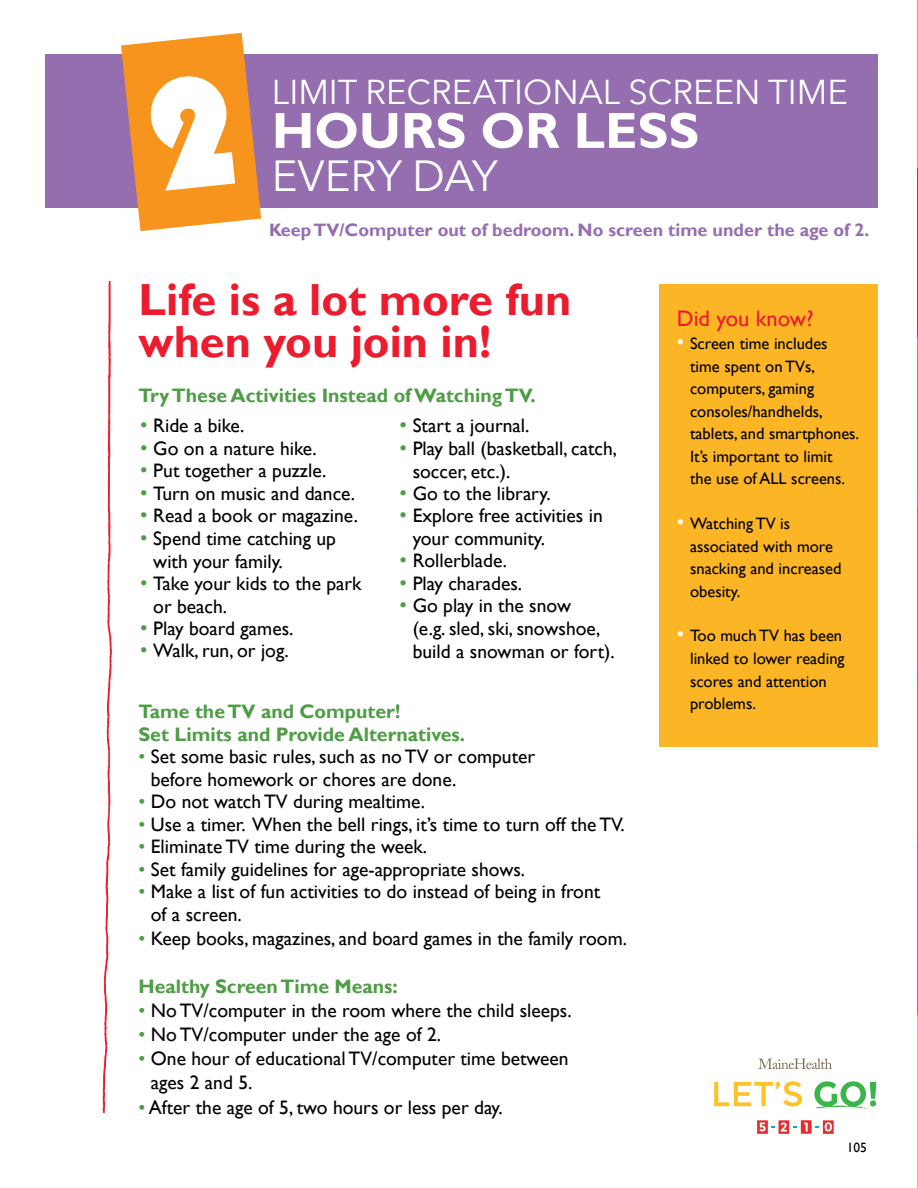
<style>
.page{position:relative;width:918px;height:1188px;background:#fff}
.page>*{position:absolute;margin:0;border:0;box-sizing:border-box;transform-origin:0 0}
.t1{font:700 51px "Gill Sans";color:#fff}
.t2{font:700 45px/42px "Gill Sans";color:#eb1c2d}
.t3{font:43.5px "Avenir Next";letter-spacing:-.005em;color:#fff}
.t4{font:34.5px "Avenir Next";color:#fff}
.t5{font:22.5px "Gill Sans";color:#eb1c2d}
.t6{font:19.5px/22.5px "Gill Sans";color:#000}
.t7{font:700 19.5px/22.5px "Gill Sans";color:#4e9d45}
.t8{font:700 18px "Gill Sans";color:#956eb0}
.t9{font:16.5px/22.5px "Gill Sans";color:#000}
.t10{font:13.5px "Gill Sans";color:#000}
.s1{font-size:21px;color:#4e9d45}
.s2{color:#4e9d45}
.s3{font-size:21px;color:#fff}
</style>
<div class="page">
<hr style="left:917px;top:0;width:1px;height:168px;background:#9aca3c">
<hr style="left:917px;top:168px;width:1px;height:170px;background:#eb1c2d">
<hr style="left:917px;top:338px;width:1px;height:169px;background:#e07e26">
<hr style="left:917px;top:507px;width:1px;height:170px;background:#4e9d45">
<hr style="left:917px;top:677px;width:1px;height:169px;background:#00aeef">
<hr style="left:917px;top:846px;width:1px;height:170px;background:#956eb0">
<hr style="left:917px;top:1016px;width:1px;height:172px;background:#fcb525">
<img style="left:99px;top:282px;width:13px;height:831px">
<div style="left:659px;top:284px;width:219px;height:462px;background:#fcb525"></div>
<div style="left:45px;top:55px;width:833px;height:153px;background:#956eb0"></div>
<svg style="left:121px;top:33px;width:140px;height:198px"></svg>
<svg style="left:758px;top:1058px;width:74px;height:11px"></svg>
<svg style="left:714px;top:1081px;width:88px;height:26px"></svg>
<svg style="left:814px;top:1081px;width:63px;height:30px"></svg>
<svg style="left:757px;top:1120px;width:77px;height:14px"></svg>
<h3 class="t4" style="left:272px;top:63px;width:578px">LIMIT RECREATIONAL SCREEN TIME</h3>
<h1 class="t1" style="left:272px;top:100px;width:429px">HOURS OR LESS</h1>
<h3 class="t3" style="left:272px;top:140px;width:228px">EVERY DAY</h3>
<p class="t8" style="left:269px;top:219px;width:602px">Keep TV/Computer out of bedroom. No screen time under the age of 2.</p>
<h2 class="t2" style="left:139px;top:280px;width:434px">Life is a lot more fun when you join in!</h2>
<p class="t7" style="left:139px;top:384px;width:399px">Try These Activities Instead of Watching TV.</p>
<p class="t6" style="left:140px;top:415px;width:106px"><span class="s1">•</span> Ride a bike.</p>
<p class="t6" style="left:140px;top:438px;width:178px"><span class="s1">•</span> Go on a nature hike.</p>
<p class="t6" style="left:140px;top:460px;width:188px"><span class="s1">•</span> Put together a puzzle.</p>
<p class="t6" style="left:140px;top:483px;width:217px"><span class="s1">•</span> Turn on music and dance.</p>
<p class="t6" style="left:140px;top:505px;width:219px"><span class="s1">•</span> Read a book or magazine.</p>
<p class="t6" style="left:153px;top:528px;width:184px;text-indent:-13px"><span class="s1">•</span> Spend time catching up with your family.</p>
<p class="t6" style="left:153px;top:573px;width:210px;text-indent:-13px"><span class="s1">•</span> Take your kids to the park or beach.</p>
<p class="t6" style="left:140px;top:618px;width:155px"><span class="s1">•</span> Play board games.</p>
<p class="t6" style="left:140px;top:640px;width:150px"><span class="s1">•</span> Walk, run, or jog.</p>
<p class="t6" style="left:399px;top:415px;width:131px"><span class="s1">•</span> Start a journal.</p>
<p class="t6" style="left:413px;top:438px;width:206px;text-indent:-13px"><span class="s1">•</span> Play ball (basketball, catch, soccer, etc.).</p>
<p class="t6" style="left:399px;top:483px;width:153px"><span class="s1">•</span> Go to the library.</p>
<p class="t6" style="left:413px;top:505px;width:192px;text-indent:-13px"><span class="s1">•</span> Explore free activities in your community.</p>
<p class="t6" style="left:399px;top:550px;width:109px"><span class="s1">•</span> Rollerblade.</p>
<p class="t6" style="left:399px;top:573px;width:124px"><span class="s1">•</span> Play charades.</p>
<p class="t6" style="left:413px;top:595px;width:204px;text-indent:-13px"><span class="s1">•</span> Go play in the snow<br>(e.g. sled, ski, snowshoe, build a snowman or fort).</p>
<p class="t7" style="left:139px;top:701px;width:328px">Tame the TV and Computer!<br>Set Limits and Provide Alternatives.</p>
<p class="t6" style="left:151px;top:746px;width:386px;text-indent:-12px"><span class="s2">•</span> Set some basic rules, such as no TV or computer before homework or chores are done.</p>
<p class="t6" style="left:139px;top:791px;width:288px"><span class="s2">•</span> Do not watch TV during mealtime.</p>
<p class="t6" style="left:139px;top:813px;width:488px"><span class="s2">•</span> Use a timer. When the bell rings, it’s time to turn off the TV.</p>
<p class="t6" style="left:139px;top:836px;width:290px"><span class="s2">•</span> Eliminate TV time during the week.</p>
<p class="t6" style="left:139px;top:858px;width:388px"><span class="s2">•</span> Set family guidelines for age-appropriate shows.</p>
<p class="t6" style="left:151px;top:881px;width:451px;text-indent:-12px"><span class="s2">•</span> Make a list of fun activities to do instead of being in front of a screen.</p>
<p class="t6" style="left:139px;top:927px;width:490px"><span class="s2">•</span> Keep books, magazines, and board games in the family room.</p>
<p class="t7" style="left:139px;top:976px;width:261px">Healthy Screen Time Means:</p>
<p class="t6" style="left:139px;top:999px;width:435px"><span class="s2">•</span> No TV/computer in the room where the child sleeps.</p>
<p class="t6" style="left:139px;top:1023px;width:304px"><span class="s2">•</span> No TV/computer under the age of 2.</p>
<p class="t6" style="left:151px;top:1047px;width:419px;line-height:24px;text-indent:-12px"><span class="s2">•</span> One hour of educational TV/computer time between ages 2 and 5.</p>
<p class="t6" style="left:139px;top:1097px;width:366px"><span class="s2">•</span> After the age of 5, two hours or less per day.</p>
<p class="t5" style="left:677px;top:306px;width:138px">Did you know?</p>
<p class="t9" style="left:690px;top:332px;width:171px;text-indent:-13px"><span class="s3">•</span> Screen time includes time spent on TVs, computers, gaming consoles/handhelds, tablets, and smartphones.<br>It’s important to limit<br>the use of ALL screens.</p>
<p class="t9" style="left:690px;top:512px;width:153px;text-indent:-13px"><span class="s3">•</span> Watching TV is associated with more snacking and increased obesity.</p>
<p class="t9" style="left:690px;top:625px;width:156px;text-indent:-13px"><span class="s3">•</span> Too much TV has been linked to lower reading scores and attention problems.</p>
<p class="t10" style="left:847px;top:1140px;width:22px">105</p>
</div>
